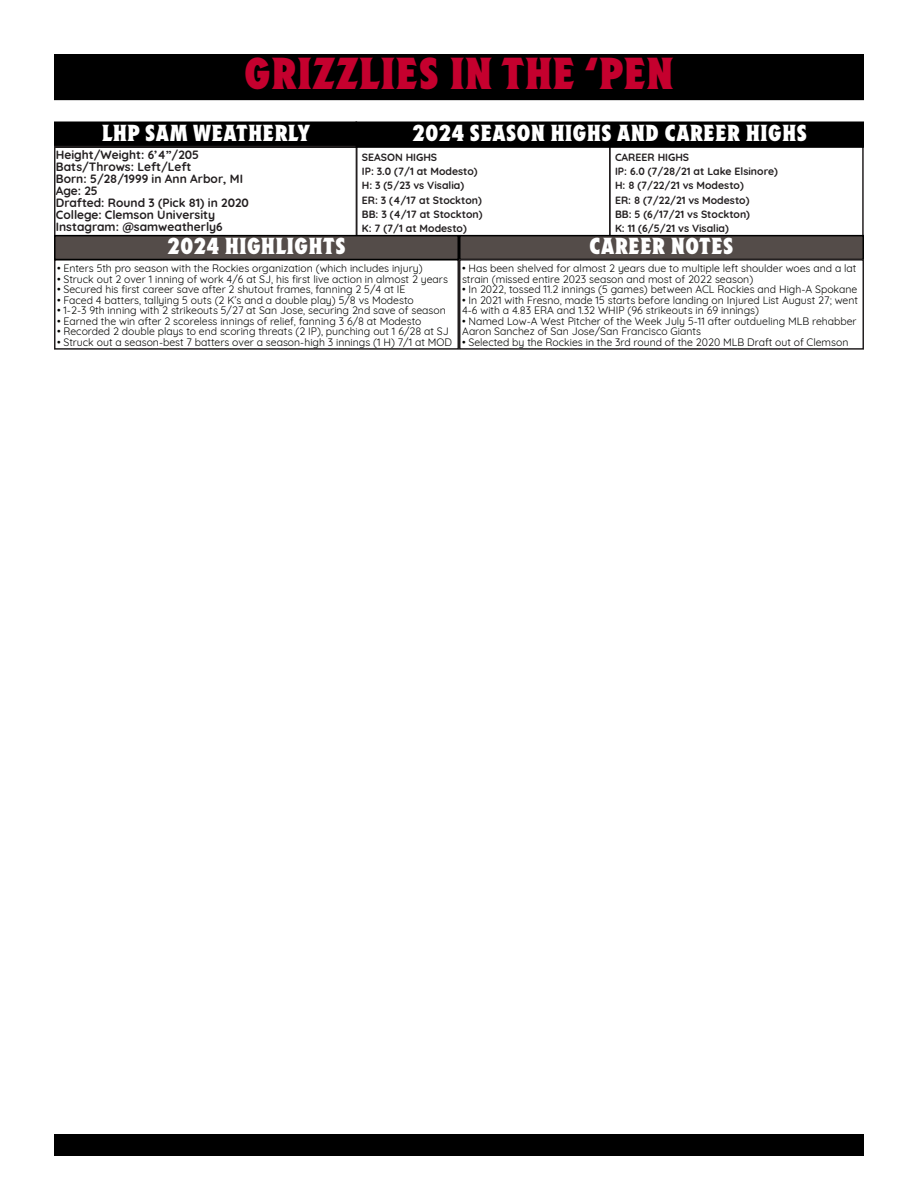
<style>
.page{position:relative;width:918px;height:1188px;background:#fff}
.page>*{position:absolute;margin:0;border:0;box-sizing:border-box;transform-origin:0 0}
.t1{font:43.5px "Fresno Grizzlies";color:#c5002e}
.t2{font:22.5px "Fresno Grizzlies";color:#fff}
.t3{font:700 12px "Quicksand";color:#231f20}
.t4{font:10.5px/10.5px "Quicksand";color:#040503}
.t5{font:700 10.5px "Quicksand";color:#231f20}
</style>
<div class="page">
<div style="left:54px;top:54px;width:810px;height:46px;background:#000"></div>
<div style="left:54px;top:1134px;width:810px;height:21px;background:#000"></div>
<div style="left:55px;top:122px;width:301px;height:25px;background:#000"></div>
<div style="left:54px;top:146px;width:303px;height:91px;border:2px solid #231f20"></div>
<div style="left:54px;top:259px;width:405px;height:91px;border:2px solid #231f20"></div>
<div style="left:609px;top:146px;width:255px;height:91px;border:2px solid #231f20"></div>
<div style="left:356px;top:122px;width:507px;height:25px;background:#000"></div>
<div style="left:356px;top:122px;width:508px;height:26px;border:2px solid #000"></div>
<div style="left:55px;top:236px;width:403px;height:24px;background:#544c49"></div>
<div style="left:54px;top:235px;width:405px;height:25px;border:2px solid #000"></div>
<div style="left:460px;top:236px;width:403px;height:24px;background:#544c49"></div>
<div style="left:459px;top:235px;width:405px;height:25px;border:2px solid #000"></div>
<div style="left:459px;top:259px;width:405px;height:91px;border:2px solid #231f20"></div>
<p class="t1" style="left:244px;top:54px;width:432px">GRIZZLIES IN THE ‘PEN</p>
<p class="t2" style="left:102px;top:123px;width:210px">LHP SAM WEATHERLY</p>
<p class="t3" style="left:56px;top:145px;width:145px">Height/Weight: 6’4”/205</p>
<p class="t3" style="left:56px;top:157px;width:137px">Bats/Throws: Left/Left</p>
<p class="t3" style="left:56px;top:169px;width:189px">Born: 5/28/1999 in Ann Arbor, MI</p>
<p class="t3" style="left:56px;top:181px;width:43px">Age: 25</p>
<p class="t3" style="left:56px;top:193px;width:195px">Drafted: Round 3 (Pick 81) in 2020</p>
<p class="t3" style="left:56px;top:205px;width:161px">College: Clemson University</p>
<p class="t3" style="left:56px;top:217px;width:168px">Instagram: @samweatherly6</p>
<p class="t4" style="left:57px;top:262px;width:367px">• Enters 5th pro season with the Rockies organization (which includes injury)</p>
<p class="t4" style="left:57px;top:273px;width:392px">• Struck out 2 over 1 inning of work 4/6 at SJ, his first live action in almost 2 years</p>
<p class="t4" style="left:57px;top:283px;width:350px">• Secured his first career save after 2 shutout frames, fanning 2 5/4 at IE</p>
<p class="t4" style="left:57px;top:294px;width:358px">• Faced 4 batters, tallying 5 outs (2 K’s and a double play) 5/8 vs Modesto</p>
<p class="t4" style="left:57px;top:304px;width:390px">• 1-2-3 9th inning with 2 strikeouts 5/27 at San Jose, securing 2nd save of season</p>
<p class="t4" style="left:57px;top:315px;width:366px">• Earned the win after 2 scoreless innings of relief, fanning 3 6/8 at Modesto</p>
<p class="t4" style="left:57px;top:325px;width:393px">• Recorded 2 double plays to end scoring threats (2 IP), punching out 1 6/28 at SJ</p>
<p class="t4" style="left:57px;top:336px;width:397px">• Struck out a season-best 7 batters over a season-high 3 innings (1 H) 7/1 at MOD</p>
<p class="t2" style="left:412px;top:123px;width:397px">2024 SEASON HIGHS AND CAREER HIGHS</p>
<p class="t5" style="left:362px;top:148px;width:77px">SEASON HIGHS</p>
<p class="t5" style="left:362px;top:163px;width:117px">IP: 3.0 (7/1 at Modesto)</p>
<p class="t5" style="left:362px;top:177px;width:104px">H: 3 (5/23 vs Visalia)</p>
<p class="t5" style="left:362px;top:191px;width:122px">ER: 3 (4/17 at Stockton)</p>
<p class="t5" style="left:362px;top:205px;width:122px">BB: 3 (4/17 at Stockton)</p>
<p class="t5" style="left:362px;top:220px;width:106px">K: 7 (7/1 at Modesto)</p>
<p class="t5" style="left:615px;top:148px;width:76px">CAREER HIGHS</p>
<p class="t5" style="left:615px;top:163px;width:164px">IP: 6.0 (7/28/21 at Lake Elsinore)</p>
<p class="t5" style="left:615px;top:177px;width:130px">H: 8 (7/22/21 vs Modesto)</p>
<p class="t5" style="left:615px;top:191px;width:136px">ER: 8 (7/22/21 vs Modesto)</p>
<p class="t5" style="left:615px;top:205px;width:137px">BB: 5 (6/17/21 vs Stockton)</p>
<p class="t5" style="left:615px;top:220px;width:115px">K: 11 (6/5/21 vs Visalia)</p>
<p class="t2" style="left:167px;top:236px;width:180px">2024 HIGHLIGHTS</p>
<p class="t2" style="left:589px;top:236px;width:146px">CAREER NOTES</p>
<p class="t4" style="left:462px;top:262px;width:396px">• Has been shelved for almost 2 years due to multiple left shoulder woes and a lat</p>
<p class="t4" style="left:462px;top:273px;width:293px">strain (missed entire 2023 season and most of 2022 season)</p>
<p class="t4" style="left:462px;top:283px;width:397px">• In 2022, tossed 11.2 innings (5 games) between ACL Rockies and High-A Spokane</p>
<p class="t4" style="left:462px;top:294px;width:398px">• In 2021 with Fresno, made 15 starts before landing on Injured List August 27; went<br>4-6 with a 4.83 ERA and 1.32 WHIP (96 strikeouts in 69 innings)</p>
<p class="t4" style="left:462px;top:315px;width:396px">• Named Low-A West Pitcher of the Week July 5-11 after outdueling MLB rehabber<br>Aaron Sanchez of San Jose/San Francisco Giants</p>
<p class="t4" style="left:462px;top:336px;width:388px">• Selected by the Rockies in the 3rd round of the 2020 MLB Draft out of Clemson</p>
</div>
